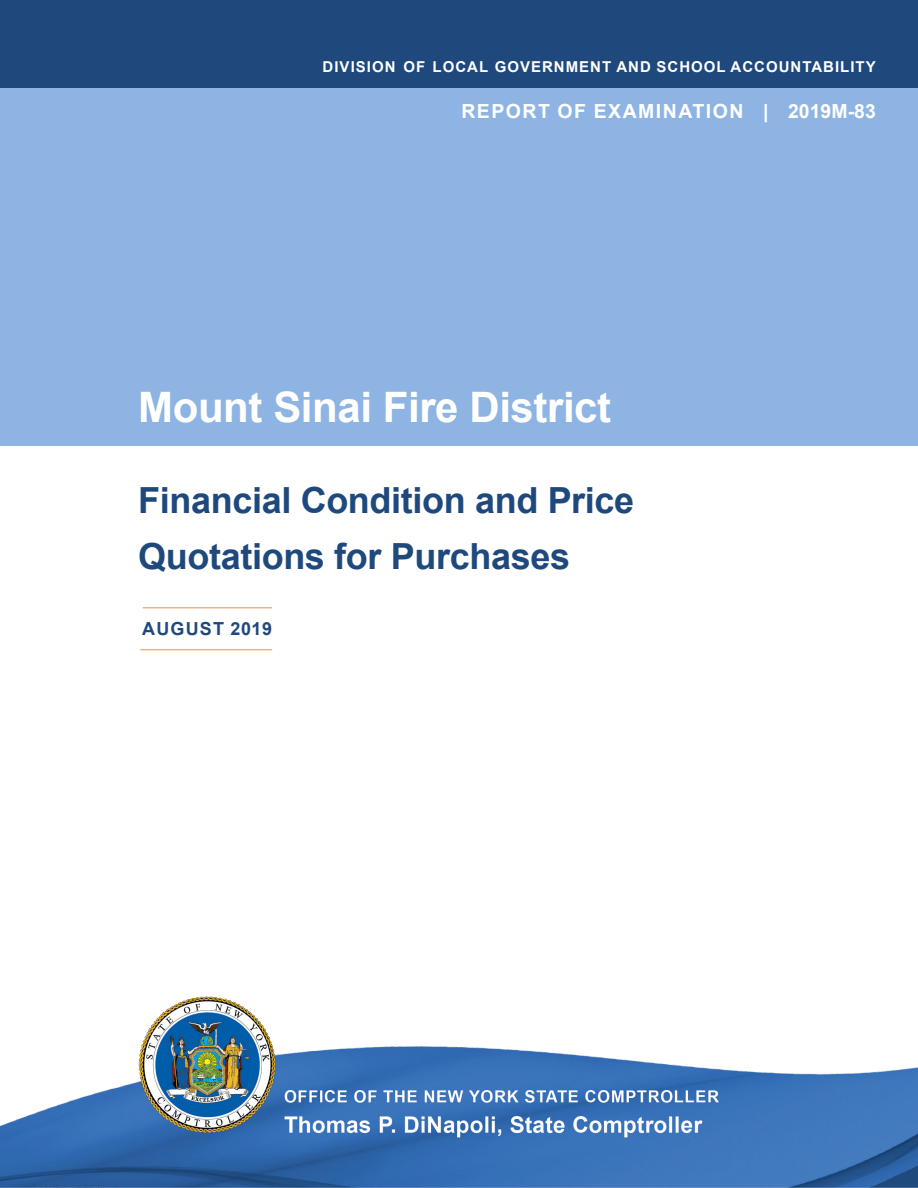
<style>
.page{position:relative;width:918px;height:1188px;background:#fff}
.page>*{position:absolute;margin:0;border:0;box-sizing:border-box;transform-origin:0 0}
.t1{font:700 42px "Arial";letter-spacing:-.01em;color:#fff}
.t2{font:700 36px/55.5px "Arial";letter-spacing:-.01em;color:#1f497d}
.t3{font:700 19.5px "Arial";letter-spacing:.075em;color:#fff}
.Sidebar_Text{font:700 18px "Arial";letter-spacing:.065em;color:#1f497d}
.t4{font:700 15px "Arial";letter-spacing:.065em;color:#fff}
</style>
<div class="page">
<div style="left:0;top:0;width:918px;height:446px;background:#8eb4e3"></div>
<div style="left:0;top:0;width:918px;height:88px;background:#1f497d"></div>
<hr style="left:143px;top:607px;width:129px;height:1px;background:#f9b074">
<hr style="left:140px;top:649px;width:132px;height:1px;background:#f9b074">
<img style="left:0;top:996px;width:918px;height:192px">
<p class="t4" style="left:323px;top:56px;width:555px">DIVISION OF LOCAL GOVERNMENT AND SCHOOL ACCOUNTABILITY</p>
<p class="t3" style="left:461px;top:97px;width:416px">REPORT OF EXAMINATION | 2019M-83</p>
<p class="t1" style="left:138px;top:377px;width:475px">Mount Sinai Fire District</p>
<p class="t2" style="left:138px;top:473px;width:498px">Financial Condition and Price<br>Quotations for Purchases</p>
<p class="Sidebar_Text" style="left:142px;top:616px;width:131px">AUGUST 2019</p>
</div>
